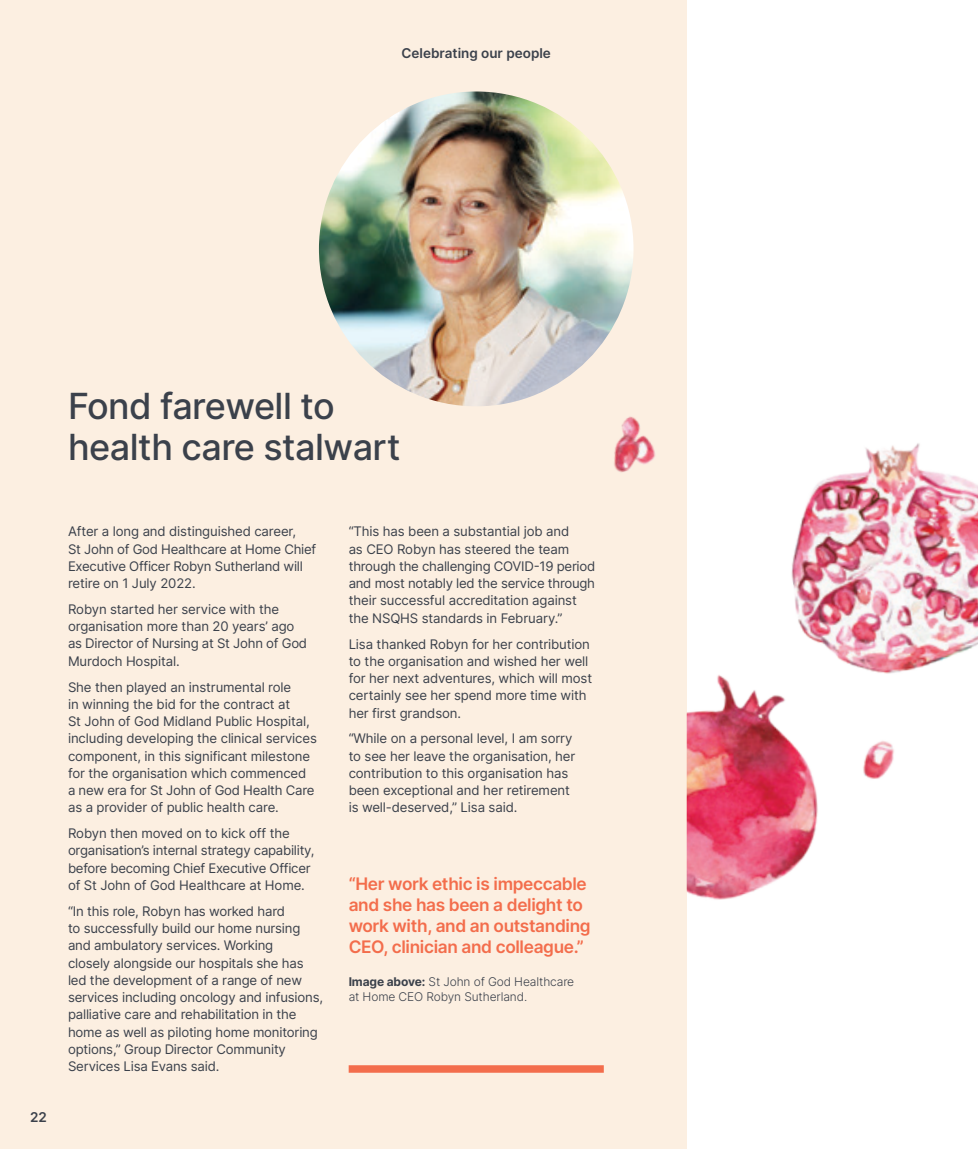
<style>
.page{position:relative;width:978px;height:1149px;background:#fff}
.page>*{position:absolute;margin:0;border:0;box-sizing:border-box;transform-origin:0 0}
.t1{font:500 36px/40.5px "Inter";letter-spacing:-.015em;color:#3b414b}
.t2{font:600 17.25px/21px "Inter";letter-spacing:-.02em;color:#f36d4c}
.t3{font:600 13.5px "Inter";color:#3b414b}
.t4{font:13.2px/17.2px "Inter";letter-spacing:-.01em;color:#3b414b}
.t5{font:300 12px/15px "Inter";letter-spacing:-.01em;color:#3b414b}
.s1{font-weight:700}
</style>
<div class="page">
<img style="left:791px;top:443px;width:187px;height:231px">
<div style="left:0;top:0;width:687px;height:1148px;background:#fcefe1"></div>
<svg style="left:349px;top:1065px;width:255px;height:7px;fill:#f36d4c"></svg>
<img style="left:319px;top:91px;width:315px;height:315px;border-radius:157px">
<img style="left:687px;top:643px;width:149px;height:257px">
<img style="left:863px;top:741px;width:31px;height:38px">
<img style="left:614px;top:416px;width:42px;height:57px">
<p class="t3" style="left:401px;top:43px;width:151px">Celebrating our people</p>
<h1 class="t1" style="left:68px;top:385px;width:334px">Fond farewell to health care stalwart</h1>
<p class="t3" style="left:30px;top:1107px;width:18px">22</p>
<p class="t4" style="left:68px;top:522px;width:250px">After a long and distinguished career,<br>St John of God Healthcare at Home Chief Executive Officer Robyn Sutherland will retire on 1 July 2022.</p>
<p class="t4" style="left:68px;top:600px;width:241px">Robyn started her service with the organisation more than 20 years’ ago as Director of Nursing at St John of God<br>Murdoch Hospital.</p>
<p class="t4" style="left:68px;top:677px;width:250px">She then played an instrumental role<br>in winning the bid for the contract at<br>St John of God Midland Public Hospital, including developing the clinical services component, in this significant milestone for the organisation which commenced a new era for St John of God Health Care as a provider of public health care.</p>
<p class="t4" style="left:68px;top:824px;width:248px">Robyn then moved on to kick off the organisation’s internal strategy capability, before becoming Chief Executive Officer of St John of God Healthcare at Home.</p>
<p class="t4" style="left:68px;top:901px;width:257px">“In this role, Robyn has worked hard<br>to successfully build our home nursing and ambulatory services. Working<br>closely alongside our hospitals she has led the development of a range of new services including oncology and infusions, palliative care and rehabilitation in the home as well as piloting home monitoring options,” Group Director Community Services Lisa Evans said.</p>
<p class="t4" style="left:349px;top:522px;width:248px">“This has been a substantial job and<br>as CEO Robyn has steered the team through the challenging COVID-19 period and most notably led the service through their successful accreditation against the NSQHS standards in February.”</p>
<p class="t4" style="left:349px;top:634px;width:245px">Lisa thanked Robyn for her contribution to the organisation and wished her well for her next adventures, which will most certainly see her spend more time with her first grandson.</p>
<p class="t4" style="left:349px;top:729px;width:228px">“While on a personal level, I am sorry to see her leave the organisation, her contribution to this organisation has been exceptional and her retirement is well-deserved,” Lisa said.</p>
<h2 class="t2" style="left:349px;top:872px;width:244px">“Her work ethic is impeccable and she has been a delight to work with, and an outstanding<br>CEO, clinician and colleague.”</h2>
<p class="t5" style="left:349px;top:973px;width:227px"><span class="s1">Image above:</span> St John of God Healthcare at Home CEO Robyn Sutherland.</p>
</div>
